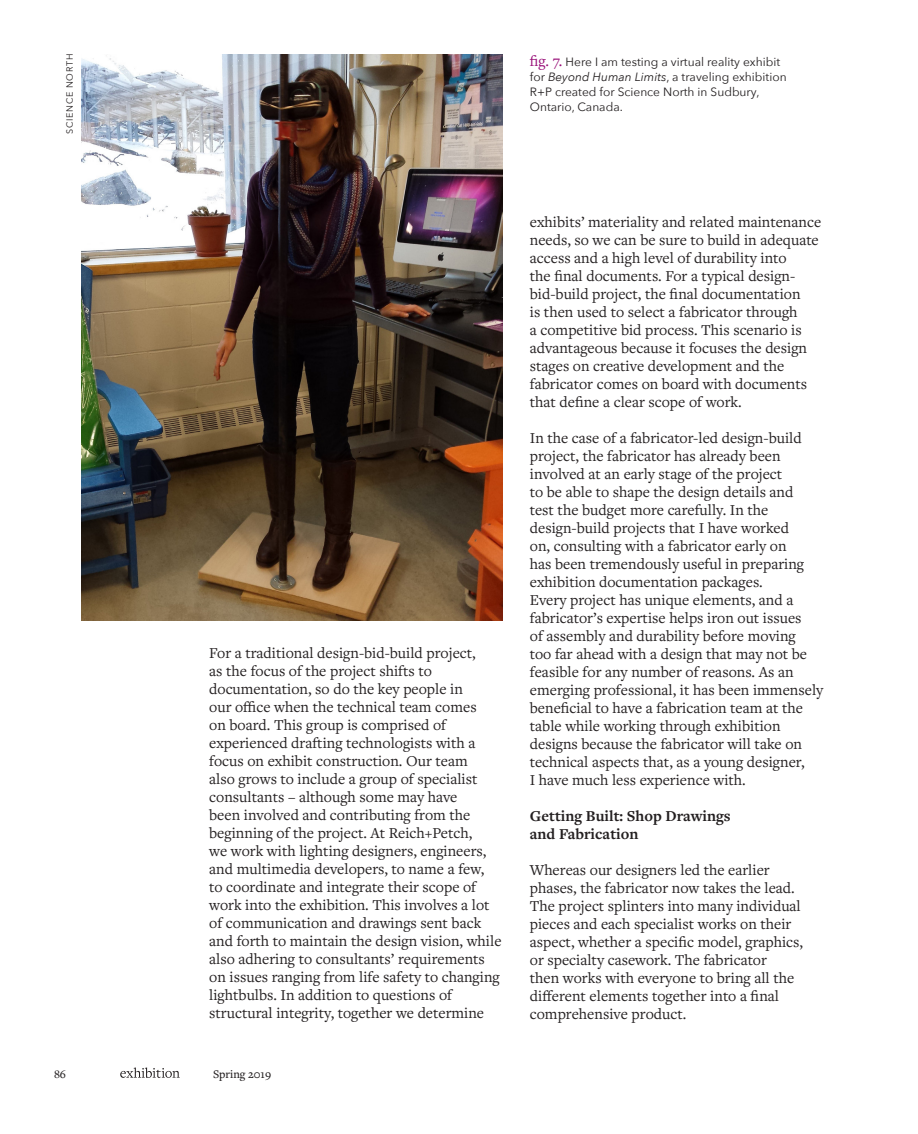
<style>
.page{position:relative;width:918px;height:1134px;background:#fff}
.page>*{position:absolute;margin:0;border:0;box-sizing:border-box;transform-origin:0 0}
.t1{font:15.75px/18px "Freight Text Pro";color:#231f20}
.t2{font:700 15.75px/18px "Freight Text Pro";color:#231f20}
.Article_-_Captions{font:12px/15px "Avenir Next";color:#231f20}
.t3{font:500 12px "Freight Text Pro";color:#231f20}
.Article_-_Photo_Cred{font:9px "Avenir Next";letter-spacing:.075em;color:#231f20}
.s1{font-family:"Freight Text Pro";font-size:15.75px;color:#970c76}
.s2{font-style:italic}
</style>
<div class="page">
<svg style="left:120px;top:1067px;width:60px;height:11px"></svg>
<img style="left:81px;top:54px;width:422px;height:566px">
<p class="Article_-_Photo_Cred" style="left:62px;top:134px;width:81px;rotate:-90deg">SCIENCE NORTH</p>
<p class="Article_-_Captions" style="left:530px;top:54px;width:258px"><span class="s1">fig. 7.</span> Here I am testing a virtual reality exhibit for <span class="s2">Beyond Human Limits</span>, a traveling exhibition R+P created for Science North in Sudbury, Ontario, Canada.</p>
<p class="t1" style="left:209px;top:643px;width:294px">For a traditional design-bid-build project,<br>as the focus of the project shifts to documentation, so do the key people in<br>our office when the technical team comes<br>on board. This group is comprised of experienced drafting technologists with a focus on exhibit construction. Our team<br>also grows to include a group of specialist consultants – although some may have<br>been involved and contributing from the beginning of the project. At Reich+Petch,<br>we work with lighting designers, engineers, and multimedia developers, to name a few, to coordinate and integrate their scope of work into the exhibition. This involves a lot of communication and drawings sent back and forth to maintain the design vision, while also adhering to consultants’ requirements on issues ranging from life safety to changing lightbulbs. In addition to questions of structural integrity, together we determine</p>
<p class="t3" style="left:54px;top:1066px;width:14px">86</p>
<p class="t3" style="left:213px;top:1066px;width:60px">Spring 2019</p>
<p class="t1" style="left:530px;top:212px;width:293px">exhibits’ materiality and related maintenance needs, so we can be sure to build in adequate access and a high level of durability into<br>the final documents. For a typical design&shy;bid-build project, the final documentation<br>is then used to select a fabricator through<br>a competitive bid process. This scenario is advantageous because it focuses the design stages on creative development and the fabricator comes on board with documents that define a clear scope of work.</p>
<p class="t1" style="left:530px;top:428px;width:295px">In the case of a fabricator-led design-build project, the fabricator has already been involved at an early stage of the project<br>to be able to shape the design details and<br>test the budget more carefully. In the design-build projects that I have worked<br>on, consulting with a fabricator early on<br>has been tremendously useful in preparing exhibition documentation packages.<br>Every project has unique elements, and a fabricator’s expertise helps iron out issues<br>of assembly and durability before moving<br>too far ahead with a design that may not be feasible for any number of reasons. As an emerging professional, it has been immensely beneficial to have a fabrication team at the table while working through exhibition designs because the fabricator will take on technical aspects that, as a young designer,<br>I have much less experience with.</p>
<p class="t2" style="left:530px;top:806px;width:202px">Getting Built: Shop Drawings and Fabrication</p>
<p class="t1" style="left:530px;top:860px;width:275px">Whereas our designers led the earlier phases, the fabricator now takes the lead.<br>The project splinters into many individual pieces and each specialist works on their aspect, whether a specific model, graphics, or specialty casework. The fabricator<br>then works with everyone to bring all the different elements together into a final comprehensive product.</p>
</div>
